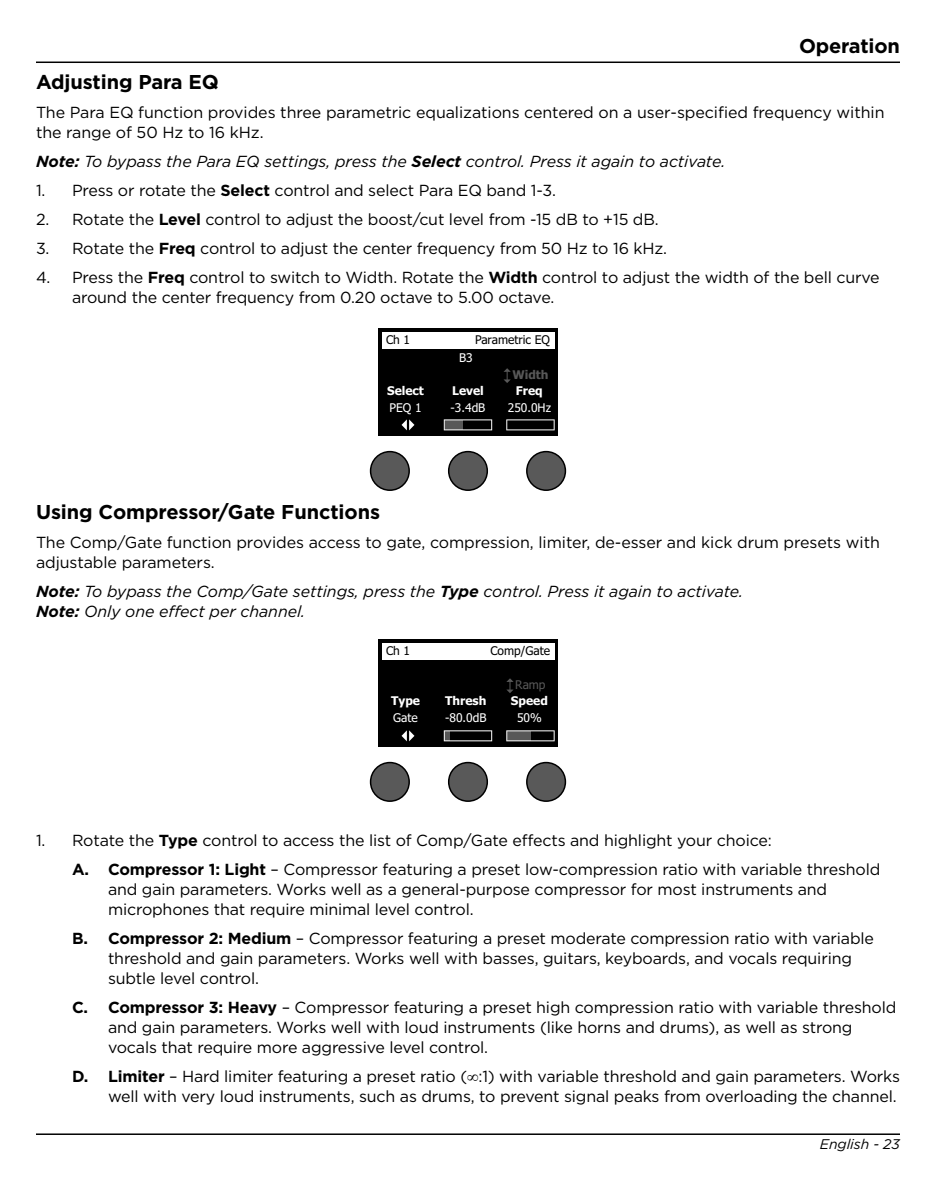
<style>
.page{position:relative;width:936px;height:1188px;background:#fff}
.page>*{position:absolute;margin:0;border:0;box-sizing:border-box;transform-origin:0 0}
.t1{font:700 20px "Gotham";letter-spacing:-.005em;color:#000}
.t2{font:16px/20px "Gotham";letter-spacing:-.01em;color:#000}
.t3{font:italic 16px/20px "Gotham";letter-spacing:-.005em;color:#000}
.t4{font:italic 14px "Gotham";letter-spacing:-.005em;color:#000}
.t5{font:12px "Tahoma";color:#fff}
.t6{font:700 12px "Tahoma";color:#fff}
.t7{font:12px "Tahoma";color:#000}
.t8{font:700 12px "Tahoma";color:#585858}
.t9{font:12px "Tahoma";color:#585858}
.s1{font-weight:700}
</style>
<div class="page">
<hr style="left:36px;top:62px;width:864px;height:1px;background:#000">
<hr style="left:36px;top:1133px;width:864px;height:2px;background:#000">
<div style="left:378px;top:328px;width:180px;height:108px;background:#000"></div>
<div style="left:382px;top:332px;width:172px;height:17px;background:#fff"></div>
<svg style="left:402px;top:419px;width:12px;height:11px"></svg>
<svg style="left:506px;top:419px;width:49px;height:11px"></svg>
<svg style="left:444px;top:419px;width:48px;height:11px"></svg>
<svg style="left:504px;top:368px;width:7px;height:15px"></svg>
<div style="left:449px;top:452px;width:38px;height:38px;background:#595959;border-radius:50%"></div>
<div style="left:448px;top:451px;width:40px;height:40px;border:2px solid #000;border-radius:50%"></div>
<div style="left:527px;top:452px;width:38px;height:38px;background:#595959;border-radius:50%"></div>
<div style="left:526px;top:451px;width:40px;height:40px;border:2px solid #000;border-radius:50%"></div>
<div style="left:371px;top:452px;width:38px;height:38px;background:#595959;border-radius:50%"></div>
<div style="left:370px;top:451px;width:40px;height:40px;border:2px solid #000;border-radius:50%"></div>
<div style="left:378px;top:639px;width:180px;height:108px;background:#000"></div>
<div style="left:382px;top:643px;width:172px;height:17px;background:#fff"></div>
<svg style="left:402px;top:730px;width:12px;height:11px"></svg>
<svg style="left:506px;top:730px;width:49px;height:11px"></svg>
<svg style="left:444px;top:730px;width:48px;height:11px"></svg>
<svg style="left:506px;top:678px;width:8px;height:15px"></svg>
<div style="left:449px;top:763px;width:38px;height:38px;background:#595959;border-radius:50%"></div>
<div style="left:448px;top:762px;width:40px;height:40px;border:2px solid #000;border-radius:50%"></div>
<div style="left:527px;top:763px;width:38px;height:38px;background:#595959;border-radius:50%"></div>
<div style="left:526px;top:762px;width:40px;height:40px;border:2px solid #000;border-radius:50%"></div>
<div style="left:371px;top:763px;width:38px;height:38px;background:#595959;border-radius:50%"></div>
<div style="left:370px;top:762px;width:40px;height:40px;border:2px solid #000;border-radius:50%"></div>
<p class="t1" style="left:799px;top:32px;width:102px">Operation</p>
<p class="t1" style="left:36px;top:69px;width:184px">Adjusting Para EQ</p>
<p class="t2" style="left:36px;top:102px;width:850px">The Para EQ function provides three parametric equalizations centered on a user-specified frequency within the range of 50 Hz to 16 kHz.</p>
<p class="t3" style="left:36px;top:151px;width:691px"><span class="s1">Note:</span> To bypass the Para EQ settings, press the <span class="s1">Select</span> control. Press it again to activate.</p>
<p class="t2" style="left:36px;top:180px;width:522px">1. Press or rotate the <span class="s1">Select</span> control and select Para EQ band 1-3.</p>
<p class="t2" style="left:36px;top:209px;width:624px">2. Rotate the <span class="s1">Level</span> control to adjust the boost/cut level from -15 dB to +15 dB.</p>
<p class="t2" style="left:36px;top:238px;width:633px">3. Rotate the <span class="s1">Freq</span> control to adjust the center frequency from 50 Hz to 16 kHz.</p>
<p class="t2" style="left:72px;top:267px;width:809px;text-indent:-36px">4. Press the <span class="s1">Freq</span> control to switch to Width. Rotate the <span class="s1">Width</span> control to adjust the width of the bell curve around the center frequency from 0.20 octave to 5.00 octave.</p>
<p class="t7" style="left:386px;top:332px;width:26px">Ch 1</p>
<p class="t7" style="left:475px;top:332px;width:77px">Parametric EQ</p>
<p class="t8" style="left:512px;top:370px;width:38px">Width</p>
<p class="t5" style="left:459px;top:349px;width:15px">B3</p>
<p class="t6" style="left:387px;top:385px;width:38px">Select</p>
<p class="t6" style="left:452px;top:385px;width:33px">Level</p>
<p class="t6" style="left:516px;top:385px;width:28px">Freq</p>
<p class="t5" style="left:389px;top:399px;width:34px">PEQ 1</p>
<p class="t5" style="left:451px;top:399px;width:36px">-3.4dB</p>
<p class="t5" style="left:508px;top:399px;width:45px">250.0Hz</p>
<p class="t1" style="left:36px;top:499px;width:346px">Using Compressor/Gate Functions</p>
<p class="t2" style="left:36px;top:532px;width:845px">The Comp/Gate function provides access to gate, compression, limiter, de-esser and kick drum presets with adjustable parameters.</p>
<p class="t3" style="left:36px;top:581px;width:708px"><span class="s1">Note:</span> To bypass the Comp/Gate settings, press the <span class="s1">Type</span> control. Press it again to activate.<br><span class="s1">Note:</span> Only one effect per channel.</p>
<p class="t7" style="left:386px;top:643px;width:26px">Ch 1</p>
<p class="t7" style="left:490px;top:643px;width:61px">Comp/Gate</p>
<p class="t9" style="left:515px;top:677px;width:32px">Ramp</p>
<p class="t6" style="left:391px;top:696px;width:30px">Type</p>
<p class="t6" style="left:445px;top:696px;width:43px">Thresh</p>
<p class="t6" style="left:511px;top:696px;width:38px">Speed</p>
<p class="t5" style="left:393px;top:710px;width:26px">Gate</p>
<p class="t5" style="left:445px;top:710px;width:43px">-80.0dB</p>
<p class="t5" style="left:517px;top:710px;width:26px">50%</p>
<p class="t2" style="left:72px;top:826px;width:810px;line-height:29px;text-indent:-36px">1. Rotate the <span class="s1">Type</span> control to access the list of Comp/Gate effects and highlight your choice:<br><span class="s1">A. Compressor 1: Light</span> – Compressor featuring a preset low-compression ratio with variable threshold</p>
<p class="t2" style="left:108px;top:879px;width:721px">and gain parameters. Works well as a general-purpose compressor for most instruments and microphones that require minimal level control.</p>
<p class="t2" style="left:108px;top:928px;width:767px;text-indent:-36px"><span class="s1">B. Compressor 2: Medium</span> – Compressor featuring a preset moderate compression ratio with variable threshold and gain parameters. Works well with basses, guitars, keyboards, and vocals requiring subtle level control.</p>
<p class="t2" style="left:108px;top:997px;width:790px;text-indent:-36px"><span class="s1">C. Compressor 3: Heavy</span> – Compressor featuring a preset high compression ratio with variable threshold and gain parameters. Works well with loud instruments (like horns and drums), as well as strong vocals that require more aggressive level control.</p>
<p class="t2" style="left:72px;top:1066px;width:829px;text-align:right"><span class="s1">D. Limiter</span> – Hard limiter featuring a preset ratio (∞:1) with variable threshold and gain parameters. Works well with very loud instruments, such as drums, to prevent signal peaks from overloading the channel.</p>
<p class="t4" style="left:820px;top:1135px;width:82px">English - 23</p>
</div>
